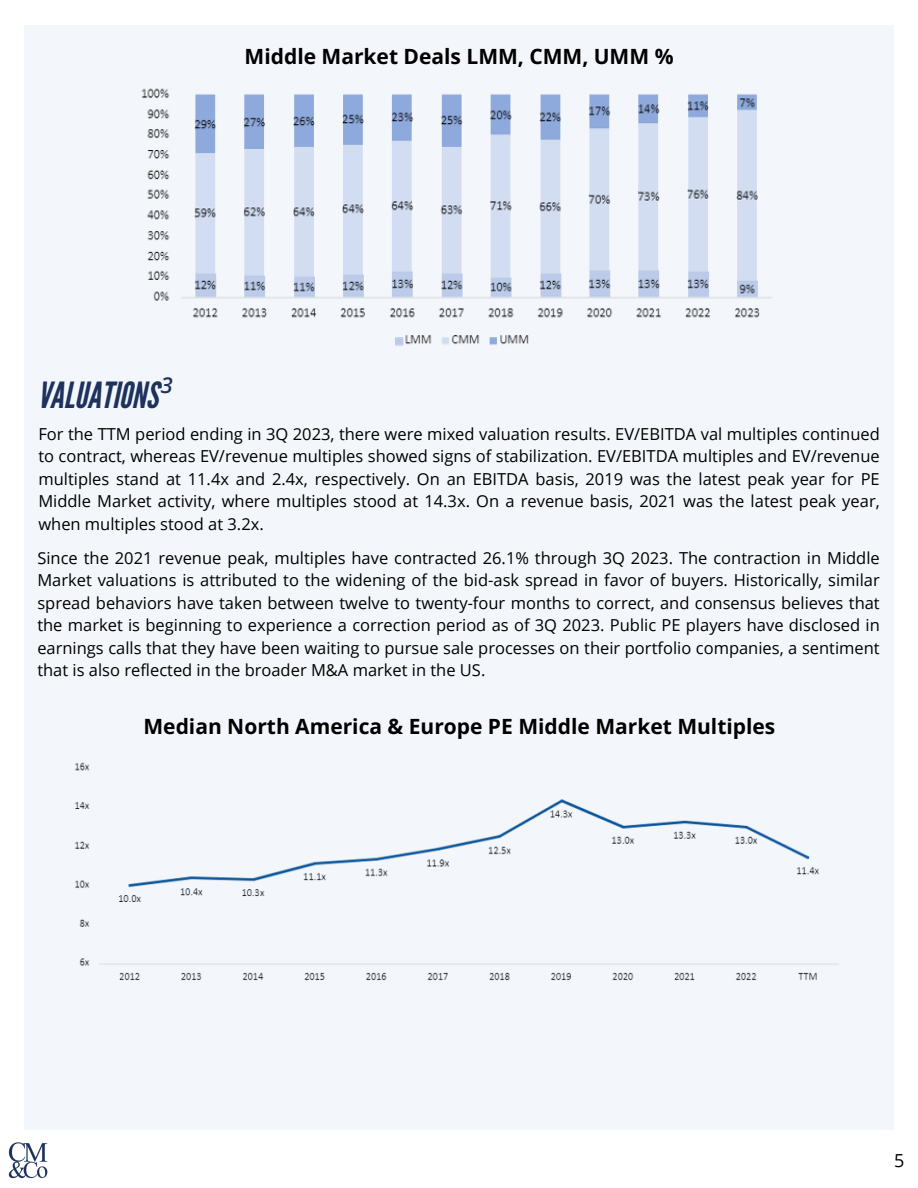
<style>
.page{position:relative;width:918px;height:1188px;background:#fff}
.page>*{position:absolute;margin:0;border:0;box-sizing:border-box;transform-origin:0 0}
.t1{font:italic 36px "League Gothic";color:#1e325d}
.t2{font:700 21px "Open Sans";color:#000}
.t3{font:18px "Open Sans";color:#000}
.t4{font:16.5px/22.5px "Open Sans";color:#000;text-align:justify}
.s1{font-family:"Noto Sans"}
</style>
<div class="page">
<img style="left:8px;top:1142px;width:40px;height:37px">
<div style="left:25px;top:26px;width:869px;height:1104px;background:#f3f6fb"></div>
<img style="left:141px;top:88px;width:631px;height:258px">
<img style="left:75px;top:762px;width:764px;height:219px">
<p class="t2" style="left:245px;top:42px;width:430px">Middle Market Deals LMM, CMM, UMM %</p>
<p class="t1" style="left:37px;top:374px;width:135px">VALUATIONS<span class="s1">³</span></p>
<p class="t4" style="left:38px;top:422px;width:843px">For the TTM period ending in 3Q 2023, there were mixed valuation results. EV/EBITDA val multiples continued to contract, whereas EV/revenue multiples showed signs of stabilization. EV/EBITDA multiples and EV/revenue multiples stand at 11.4x and 2.4x, respectively. On an EBITDA basis, 2019 was the latest peak year for PE Middle Market activity, where multiples stood at 14.3x. On a revenue basis, 2021 was the latest peak year, when multiples stood at 3.2x.</p>
<p class="t4" style="left:37px;top:546px;width:844px">Since the 2021 revenue peak, multiples have contracted 26.1% through 3Q 2023. The contraction in Middle Market valuations is attributed to the widening of the bid-ask spread in favor of buyers. Historically, similar spread behaviors have taken between twelve to twenty-four months to correct, and consensus believes that the market is beginning to experience a correction period as of 3Q 2023. Public PE players have disclosed in earnings calls that they have been waiting to pursue sale processes on their portfolio companies, a sentiment that is also reflected in the broader M&amp;A market in the US.</p>
<p class="t2" style="left:144px;top:712px;width:633px">Median North America &amp; Europe PE Middle Market Multiples</p>
<p class="t3" style="left:894px;top:1148px;width:12px">5</p>
</div>
